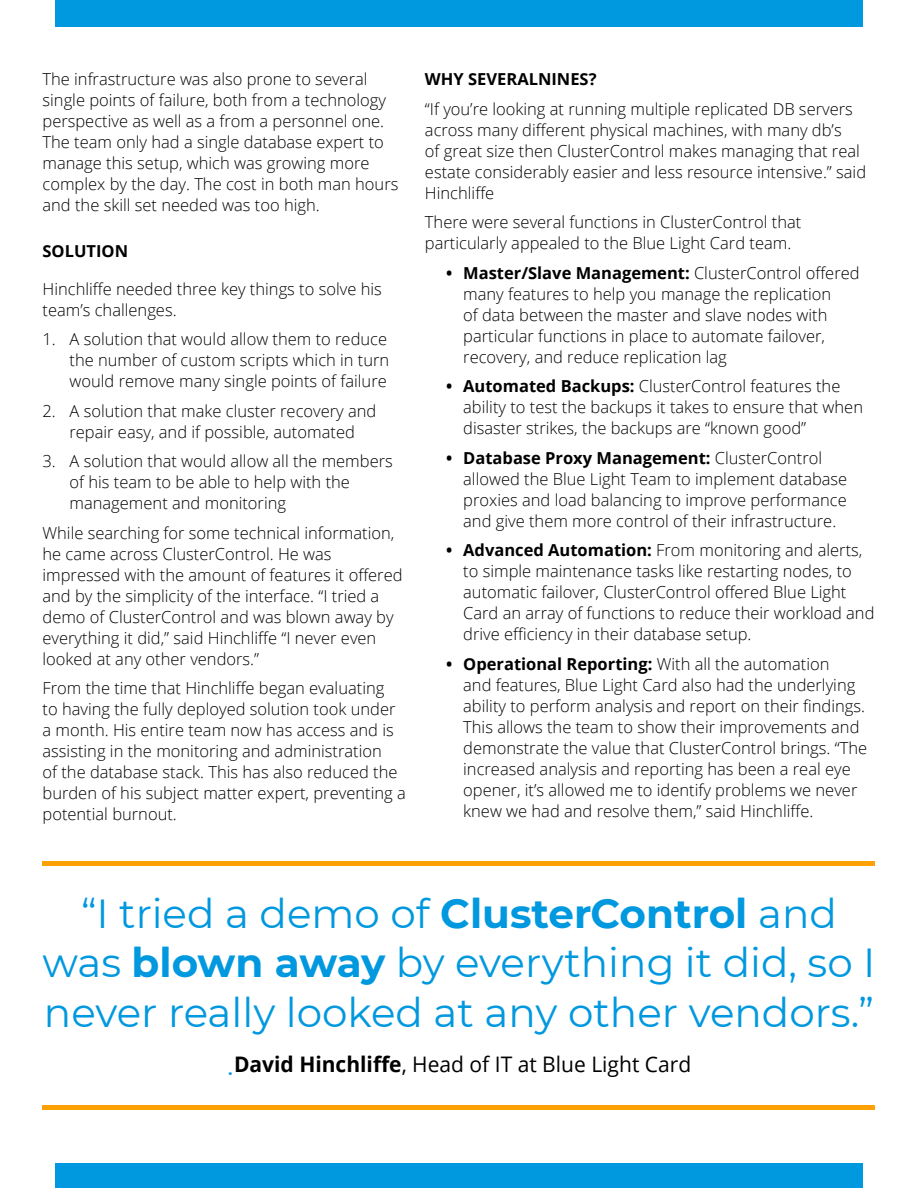
<style>
.page{position:relative;width:918px;height:1188px;background:#fff}
.page>*{position:absolute;margin:0;border:0;box-sizing:border-box;transform-origin:0 0}
.t1{font:40.5px/49.5px "Montserrat";color:#0098de;text-align:center}
.t2{font:21.45px "Open Sans";color:#000}
.t3{font:300 16.5px/21px "Open Sans";color:#000}
.t4{font:700 16.5px "Open Sans";color:#000}
.s1{font-weight:700}
.s2{font-family:"Montserrat";font-weight:300;font-size:36px;color:#0098de}
</style>
<div class="page">
<div style="left:55px;top:1164px;width:808px;height:24px;background:#0098de"></div>
<div style="left:55px;top:0;width:808px;height:26px;background:#0098de"></div>
<div style="left:43px;top:861px;width:832px;height:5px;background:#fea105"></div>
<hr style="left:43px;top:1106px;width:832px;height:4px;background:#fea105">
<p class="t3" style="left:43px;top:68px;width:357px">The infrastructure was also prone to several single points of failure, both from a technology perspective as well as a from a personnel one.<br>The team only had a single database expert to manage this setup, which was growing more complex by the day. The cost in both man hours and the skill set needed was too high.</p>
<p class="t4" style="left:43px;top:239px;width:87px">SOLUTION</p>
<p class="t3" style="left:43px;top:278px;width:341px">Hinchliffe needed three key things to solve his team’s challenges.</p>
<p class="t3" style="left:70px;top:328px;width:321px;text-indent:-27px">1. A solution that would allow them to reduce the number of custom scripts which in turn would remove many single points of failure</p>
<p class="t3" style="left:43px;top:400px;width:335px;text-align:center">2. A solution that make cluster recovery and repair easy, and if possible, automated</p>
<p class="t3" style="left:70px;top:450px;width:325px;text-indent:-27px">3. A solution that would allow all the members of his team to be able to help with the management and monitoring</p>
<p class="t3" style="left:43px;top:522px;width:362px">While searching for some technical information, he came across ClusterControl. He was impressed with the amount of features it offered and by the simplicity of the interface. “I tried a demo of ClusterControl and was blown away by everything it did,” said Hinchliffe “I never even looked at any other vendors.”</p>
<p class="t3" style="left:43px;top:677px;width:365px">From the time that Hinchliffe began evaluating<br>to having the fully deployed solution took under a month. His entire team now has access and is assisting in the monitoring and administration<br>of the database stack. This has also reduced the burden of his subject matter expert, preventing a potential burnout.</p>
<p class="t4" style="left:425px;top:68px;width:173px">WHY SEVERALNINES?</p>
<p class="t3" style="left:425px;top:98px;width:443px">“If you’re looking at running multiple replicated DB servers across many different physical machines, with many db’s<br>of great size then ClusterControl makes managing that real estate considerably easier and less resource intensive.” said Hinchliffe</p>
<p class="t3" style="left:425px;top:211px;width:378px">There were several functions in ClusterControl that particularly appealed to the Blue Light Card team.</p>
<p class="t3" style="left:463px;top:262px;width:398px;text-indent:-17px"><span class="s1">• Master/Slave Management:</span> ClusterControl offered many features to help you manage the replication<br>of data between the master and slave nodes with particular functions in place to automate failover, recovery, and reduce replication lag</p>
<p class="t3" style="left:463px;top:375px;width:401px;text-indent:-17px"><span class="s1">• Automated Backups:</span> ClusterControl features the ability to test the backups it takes to ensure that when disaster strikes, the backups are “known good”</p>
<p class="t3" style="left:463px;top:447px;width:386px;text-indent:-17px"><span class="s1">• Database Proxy Management:</span> ClusterControl allowed the Blue Light Team to implement database proxies and load balancing to improve performance and give them more control of their infrastructure.</p>
<p class="t3" style="left:463px;top:539px;width:413px;text-indent:-17px"><span class="s1">• Advanced Automation:</span> From monitoring and alerts, to simple maintenance tasks like restarting nodes, to automatic failover, ClusterControl offered Blue Light Card an array of functions to reduce their workload and drive efficiency in their database setup.</p>
<p class="t3" style="left:463px;top:653px;width:405px;text-indent:-17px"><span class="s1">• Operational Reporting:</span> With all the automation<br>and features, Blue Light Card also had the underlying ability to perform analysis and report on their findings.<br>This allows the team to show their improvements and demonstrate the value that ClusterControl brings. “The increased analysis and reporting has been a real eye opener, it’s allowed me to identify problems we never knew we had and resolve them,” said Hinchliffe.</p>
<h1 class="t1" style="left:43px;top:887px;width:834px">“I tried a demo of <span class="s1">ClusterControl</span> and was <span class="s1">blown away</span> by everything it did, so I never really looked at any other vendors.”</h1>
<h2 class="t2" style="left:227px;top:1049px;width:466px"><span class="s2">.</span><span class="s1">David Hinchliffe</span>, Head of IT at Blue Light Card</h2>
</div>
